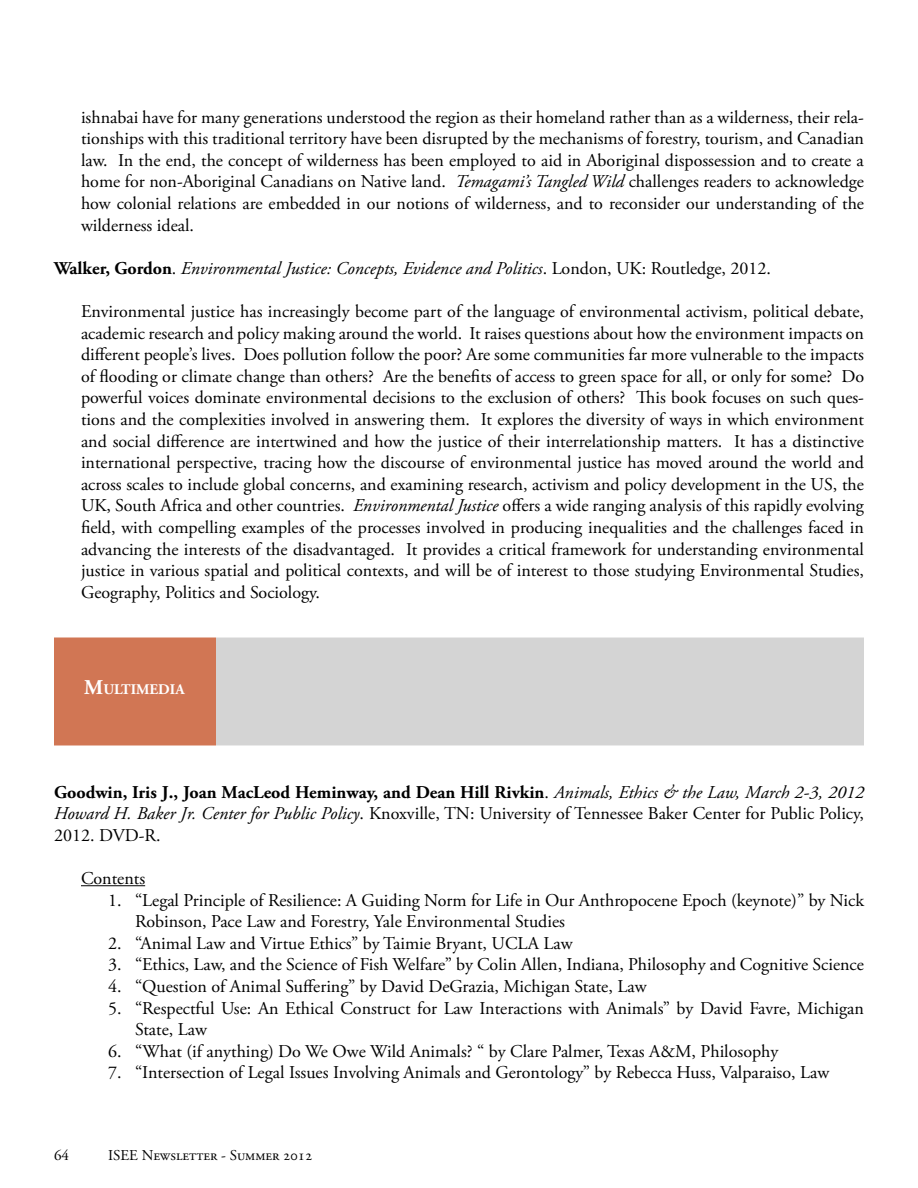
<style>
.page{position:relative;width:918px;height:1188px;background:#fff}
.page>*{position:absolute;margin:0;border:0;box-sizing:border-box;transform-origin:0 0}
.t1{font:18px/21.6px "Adobe Garamond Pro";letter-spacing:-.005em;color:#000;text-align:justify}
.t2{font:italic 18px "Adobe Garamond Pro";color:#000}
.t3{font:15px "Adobe Garamond Pro";color:#000}
.t4{font:700 14.7px "Adobe Garamond Pro";color:#fff}
.s1{font-style:italic}
.s2{font-weight:700;font-style:normal}
.s3{font-style:normal}
.s4{font-size:21px}
.s5{font-weight:700}
</style>
<div class="page">
<div style="left:54px;top:638px;width:162px;height:108px;background:#d17654;border:2px solid #c95e36"></div>
<div style="left:217px;top:638px;width:646px;height:107px;background:#d4d4d4"></div>
<hr style="left:81px;top:885px;width:64px;height:1px;background:#000">
<p class="t1" style="left:81px;top:107px;width:785px">ishnabai have for many generations understood the region as their homeland rather than as a wilderness, their rela&shy;tionships with this traditional territory have been disrupted by the mechanisms of forestry, tourism, and Canadian law. In the end, the concept of wilderness has been employed to aid in Aboriginal dispossession and to create a home for non-Aboriginal Canadians on Native land. <span class="s1">Temagami’s Tangled Wild</span> challenges readers to acknowledge how colonial relations are embedded in our notions of wilderness, and to reconsider our understanding of the wilderness ideal.</p>
<p class="t2" style="left:54px;top:257px;width:719px"><span class="s2">Walker, Gordon</span><span class="s3">.</span> Environmental Justice: Concepts, Evidence and Politics<span class="s3">. London, UK: Routledge, 2012.</span></p>
<p class="t1" style="left:81px;top:301px;width:785px">Environmental justice has increasingly become part of the language of environmental activism, political debate, academic research and policy making around the world. It raises questions about how the environment impacts on different people’s lives. Does pollution follow the poor? Are some communities far more vulnerable to the impacts of flooding or climate change than others? Are the benefits of access to green space for all, or only for some? Do powerful voices dominate environmental decisions to the exclusion of others? This book focuses on such ques&shy;tions and the complexities involved in answering them. It explores the diversity of ways in which environment and social difference are intertwined and how the justice of their interrelationship matters. It has a distinctive international perspective, tracing how the discourse of environmental justice has moved around the world and across scales to include global concerns, and examining research, activism and policy development in the US, the UK, South Africa and other countries. <span class="s1">Environmental Justice</span> offers a wide ranging analysis of this rapidly evolving field, with compelling examples of the processes involved in producing inequalities and the challenges faced in advancing the interests of the disadvantaged. It provides a critical framework for understanding environmental justice in various spatial and political contexts, and will be of interest to those studying Environmental Studies, Geography, Politics and Sociology.</p>
<p class="t4" style="left:84px;top:681px;width:102px"><span class="s4">M</span>ULTIMEDIA</p>
<p class="t1" style="left:54px;top:782px;width:812px"><span class="s5">Goodwin, Iris J., Joan MacLeod Heminway, and Dean Hill Rivkin</span>. <span class="s1">Animals, Ethics &amp; the Law, March 2-3, 2012<br>Howard H. Baker Jr. Center for Public Policy</span>. Knoxville, TN: University of Tennessee Baker Center for Public Policy, 2012. DVD-R.</p>
<p class="t1" style="left:81px;top:868px;width:66px">Contents</p>
<p class="t1" style="left:135px;top:890px;width:731px;text-indent:-27px">1. “Legal Principle of Resilience: A Guiding Norm for Life in Our Anthropocene Epoch (keynote)” by Nick<br>Robinson, Pace Law and Forestry, Yale Environmental Studies</p>
<p class="t1" style="left:108px;top:933px;width:467px">2. “Animal Law and Virtue Ethics” by Taimie Bryant, UCLA Law</p>
<p class="t1" style="left:108px;top:954px;width:757px">3. “Ethics, Law, and the Science of Fish Welfare” by Colin Allen, Indiana, Philosophy and Cognitive Science</p>
<p class="t1" style="left:108px;top:976px;width:541px">4. “Question of Animal Suffering” by David DeGrazia, Michigan State, Law</p>
<p class="t1" style="left:135px;top:998px;width:730px;text-indent:-27px">5. “Respectful Use: An Ethical Construct for Law Interactions with Animals” by David Favre, Michigan<br>State, Law</p>
<p class="t1" style="left:108px;top:1041px;width:672px">6. “What (if anything) Do We Owe Wild Animals? “ by Clare Palmer, Texas A&amp;M, Philosophy</p>
<p class="t1" style="left:108px;top:1062px;width:723px">7. “Intersection of Legal Issues Involving Animals and Gerontology” by Rebecca Huss, Valparaiso, Law</p>
<p class="t3" style="left:54px;top:1146px;width:16px">64</p>
<p class="t3" style="left:108px;top:1146px;width:206px">ISEE Newsletter - Summer 2012</p>
</div>
